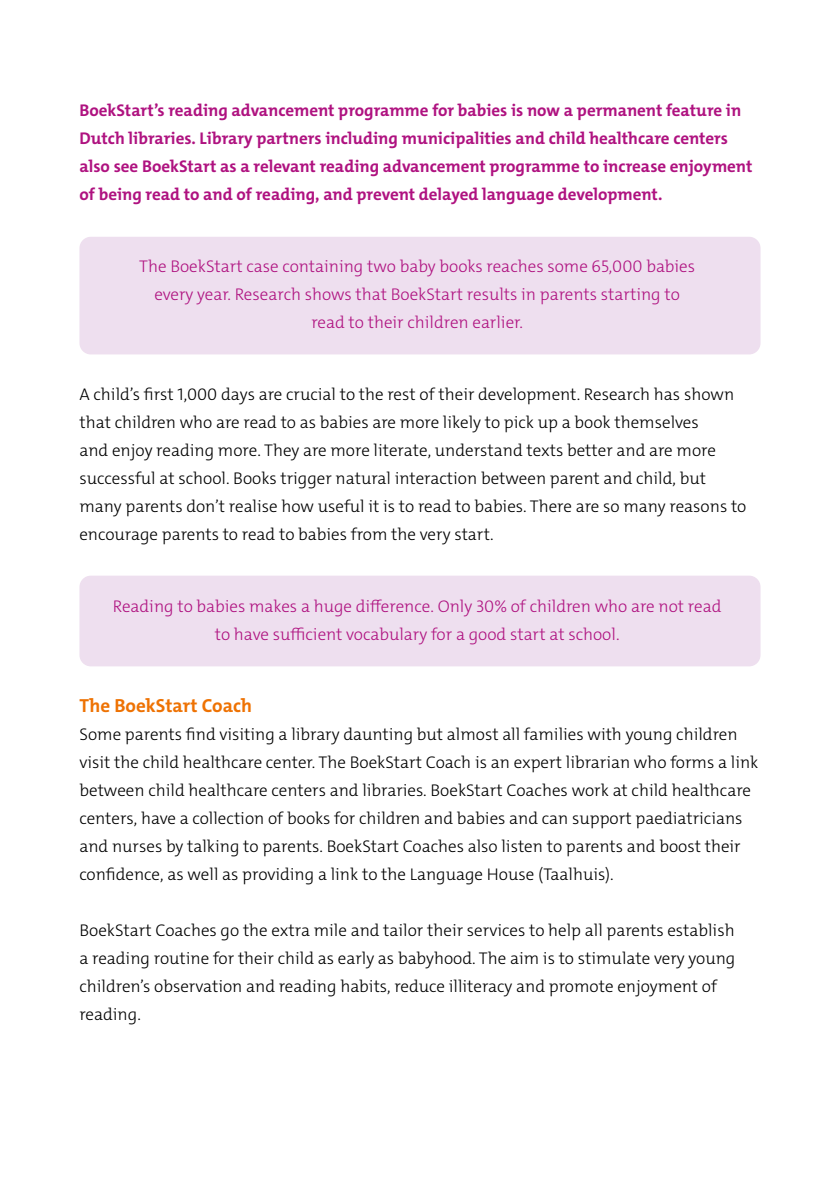
<style>
.page{position:relative;width:840px;height:1191px;background:#fff}
.page>*{position:absolute;margin:0;border:0;box-sizing:border-box;transform-origin:0 0}
.t1{font:700 19px "The Mix";color:#ee7203}
.t2{font:300 17px/28px "The Mix";color:#000}
.t3{font:700 17px/28px "The Mix";color:#af1280}
.t4{font:300 17px/28px "The Mix";color:#af1280;text-align:center}
</style>
<div class="page">
<div style="left:79px;top:575px;width:681px;height:91px;background:#eedfef;border-radius:11px"></div>
<div style="left:79px;top:237px;width:681px;height:117px;background:#eedfef;border-radius:11px"></div>
<p class="t3" style="left:79px;top:96px;width:674px">BoekStart’s reading advancement programme for babies is now a permanent feature in Dutch libraries. Library partners including municipalities and child healthcare centers also see BoekStart as a relevant reading advancement programme to increase enjoyment of being read to and of reading, and prevent delayed language development.</p>
<p class="t4" style="left:139px;top:252px;width:557px">The BoekStart case containing two baby books reaches some 65,000 babies every year. Research shows that BoekStart results in parents starting to read to their children earlier.</p>
<p class="t2" style="left:79px;top:380px;width:668px">A child’s first 1,000 days are crucial to the rest of their development. Research has shown that children who are read to as babies are more likely to pick up a book themselves<br>and enjoy reading more. They are more literate, understand texts better and are more successful at school. Books trigger natural interaction between parent and child, but many parents don’t realise how useful it is to read to babies. There are so many reasons to encourage parents to read to babies from the very start.</p>
<p class="t4" style="left:113px;top:592px;width:609px">Reading to babies makes a huge difference. Only 30% of children who are not read to have sufficient vocabulary for a good start at school.</p>
<p class="t1" style="left:79px;top:693px;width:174px">The BoekStart Coach</p>
<p class="t2" style="left:79px;top:720px;width:680px">Some parents find visiting a library daunting but almost all families with young children visit the child healthcare center. The BoekStart Coach is an expert librarian who forms a link between child healthcare centers and libraries. BoekStart Coaches work at child healthcare centers, have a collection of books for children and babies and can support paediatricians and nurses by talking to parents. BoekStart Coaches also listen to parents and boost their confidence, as well as providing a link to the Language House (Taalhuis).</p>
<p class="t2" style="left:79px;top:916px;width:657px">BoekStart Coaches go the extra mile and tailor their services to help all parents establish a reading routine for their child as early as babyhood. The aim is to stimulate very young children’s observation and reading habits, reduce illiteracy and promote enjoyment of reading.</p>
</div>
